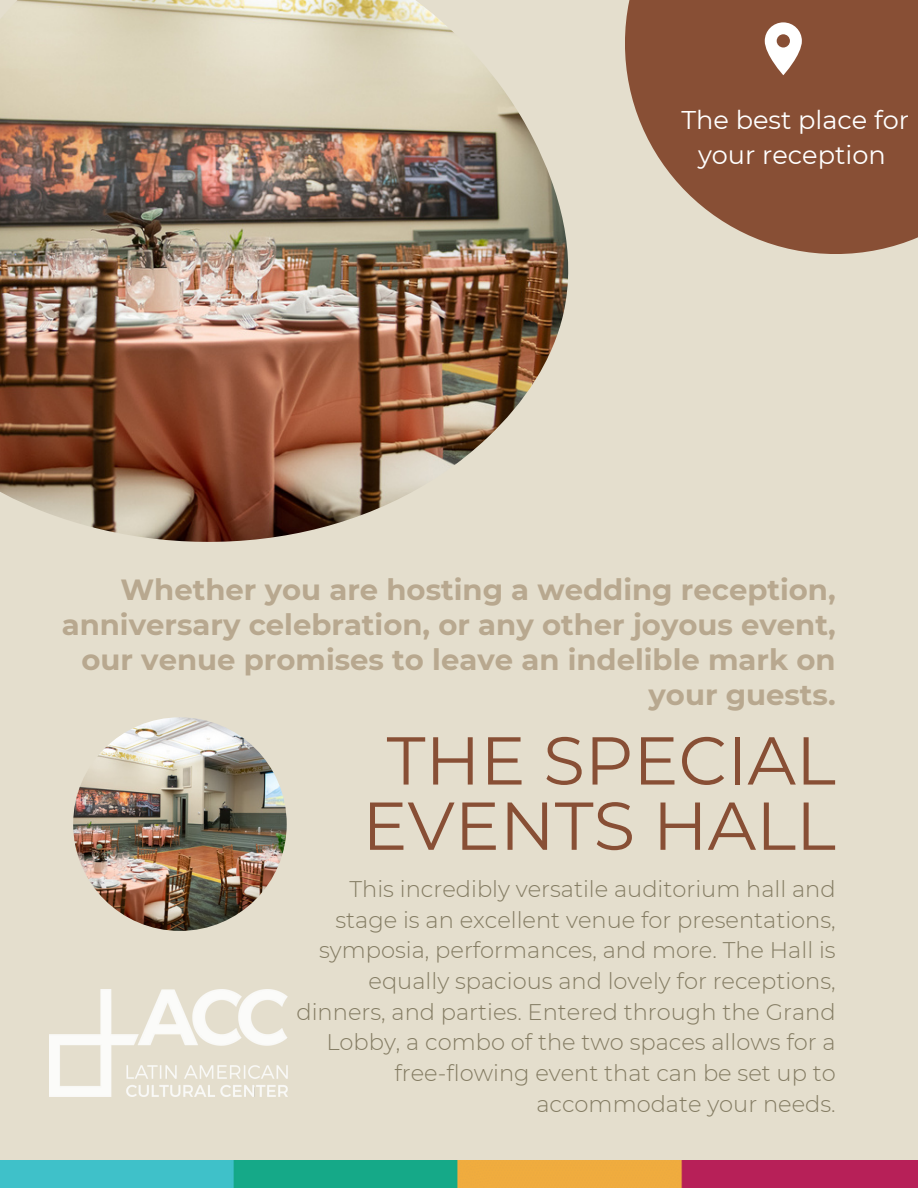
<style>
.page{position:relative;width:918px;height:1188px;background:#e4decd}
.page>*{position:absolute;margin:0;border:0;box-sizing:border-box;transform-origin:0 0}
.t1{font:67.5px/65.2px "Montserrat";color:#884f35;text-align:center}
.t2{font:700 29.1px/34.8px "Montserrat";color:#b8a88f;text-align:right}
.t3{font:25.65px/34.8px "Montserrat";color:#fff;text-align:center}
.t4{font:300 22.5px/30.8px "Montserrat";color:#847c63;text-align:right}
</style>
<div class="page">
<img style="left:0;top:0;width:569px;height:542px">
<div style="left:625px;top:0;width:293px;height:254px;background:#884f35"></div>
<svg style="left:765px;top:22px;width:37px;height:53px"></svg>
<img style="left:73px;top:717px;width:214px;height:214px;border-radius:50%">
<img style="left:50px;top:990px;width:237px;height:107px">
<img style="left:0;top:1161px;width:918px;height:27px">
<p class="t3" style="left:681px;top:103px;width:229px">The best place for your reception</p>
<p class="t2" style="left:62px;top:572px;width:775px">Whether you are hosting a wedding reception, anniversary celebration, or any other joyous event, our venue promises to leave an indelible mark on your guests.</p>
<p class="t1" style="left:362px;top:728px;width:475px">THE SPECIAL<br>EVENTS HALL</p>
<p class="t4" style="left:297px;top:873px;width:541px">This incredibly versatile auditorium hall and stage is an excellent venue for presentations, symposia, performances, and more. The Hall is equally spacious and lovely for receptions, dinners, and parties. Entered through the Grand Lobby, a combo of the two spaces allows for a free-flowing event that can be set up to accommodate your needs.</p>
</div>
